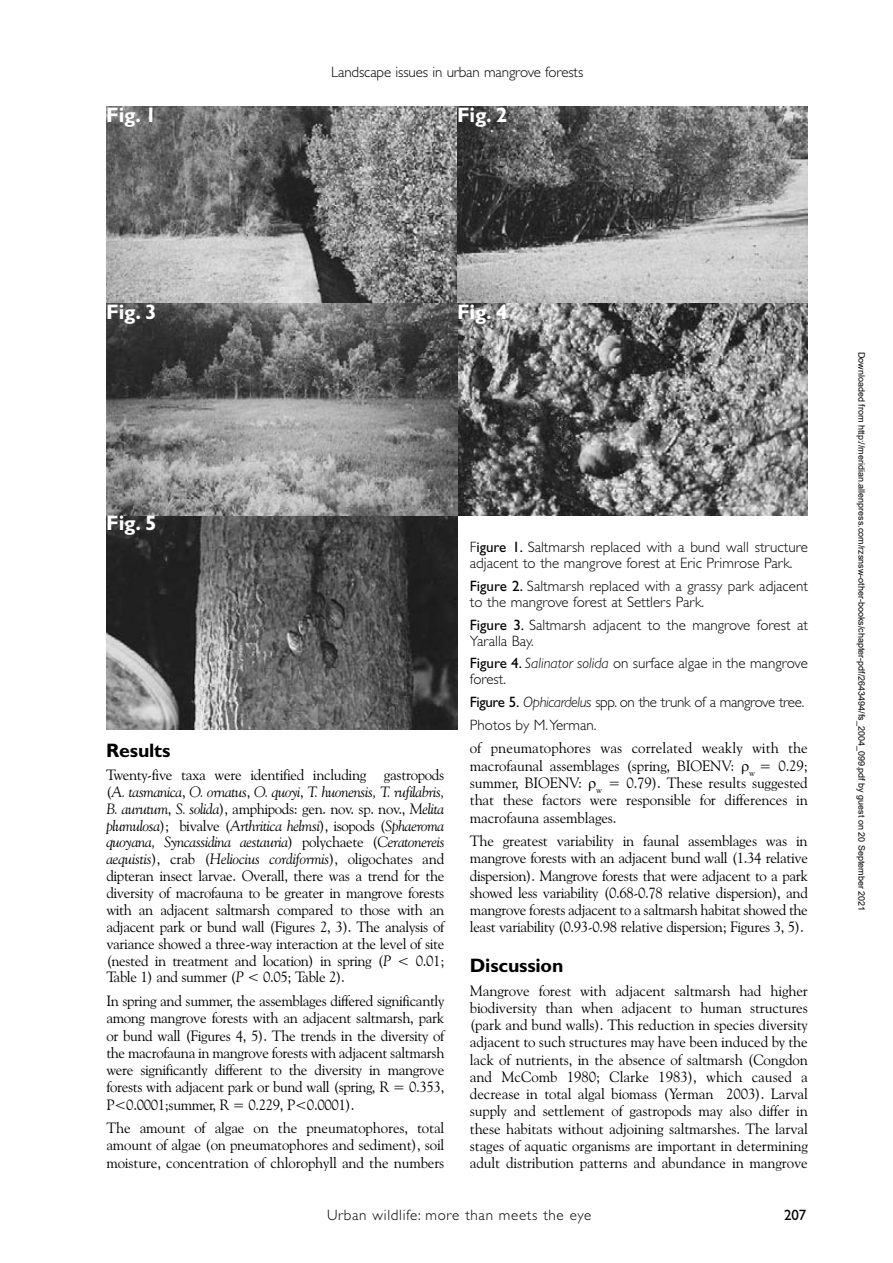
<style>
.page{position:relative;width:893px;height:1263px;background:#fff}
.page>*{position:absolute;margin:0;border:0;box-sizing:border-box;transform-origin:0 0}
.t1{font:700 21px "Gill Sans";letter-spacing:-.01em;color:#fff}
.t2{font:700 19.5px "Gill Sans";letter-spacing:-.01em;color:#000}
.t3{font:15px/17.2px "Goudy Old Style BT";letter-spacing:-.02em;color:#000;text-align:justify}
.t4{font:300 15px/16.2px "Gill Sans";color:#000}
.t5{font:300 15px/22.8px "Gill Sans";letter-spacing:-.025em;color:#000}
.t6{font:300 15px "Gill Sans";letter-spacing:.045em;color:#000}
.t7{font:15px "Gill Sans";color:#000}
.t8{font:9px "Arial";color:#000}
.s1{font-style:italic}
.s2{font-weight:400}
</style>
<div class="page">
<img style="left:106px;top:106px;width:702px;height:410px">
<img style="left:106px;top:516px;width:351px;height:213px">
<h1 class="t1" style="left:106px;top:103px;width:52px">Fig. 1</h1>
<p class="t4" style="left:331px;top:64px;width:254px">Landscape issues in urban mangrove forests</p>
<h1 class="t1" style="left:457px;top:103px;width:52px">Fig. 2</h1>
<h1 class="t1" style="left:106px;top:299px;width:52px">Fig. 3</h1>
<h1 class="t1" style="left:457px;top:299px;width:52px">Fig. 4</h1>
<h1 class="t1" style="left:106px;top:511px;width:52px">Fig. 5</h1>
<h2 class="t2" style="left:106px;top:738px;width:66px">Results</h2>
<p class="t3" style="left:106px;top:766px;width:340px;line-height:16.8px">Twenty-five taxa were identified including gastropods (<span class="s1">A. tasmanica</span>, <span class="s1">O. ornatus</span>, <span class="s1">O. quoyi</span>, <span class="s1">T. huonensis, T. rufilabris, B. aurutum</span>, <span class="s1">S. solida</span>), amphipods: gen. nov. sp. nov., <span class="s1">Melita plumulosa</span>); bivalve (<span class="s1">Arthritica helmsi</span>), isopods (<span class="s1">Sphaeroma quoyana, Syncassidina aestauria</span>) polychaete (<span class="s1">Ceratonereis aequistis</span>), crab (<span class="s1">Heliocius cordiformis</span>), oligochates and dipteran insect larvae. Overall, there was a trend for the diversity of macrofauna to be greater in mangrove forests with an adjacent saltmarsh compared to those with an adjacent park or bund wall (Figures 2, 3). The analysis of variance showed a three-way interaction at the level of site (nested in treatment and location) in spring (<span class="s1">P</span> &lt; 0.01; Table 1) and summer (<span class="s1">P</span> &lt; 0.05; Table 2).</p>
<p class="t3" style="left:106px;top:992px;width:340px">In spring and summer, the assemblages differed significantly among mangrove forests with an adjacent saltmarsh, park or bund wall (Figures 4, 5). The trends in the diversity of the macrofauna in mangrove forests with adjacent saltmarsh were significantly different to the diversity in mangrove forests with adjacent park or bund wall (spring, R = 0.353, P&lt;0.0001;summer, R = 0.229, P&lt;0.0001).</p>
<p class="t3" style="left:106px;top:1119px;width:340px">The amount of algae on the pneumatophores, total amount of algae (on pneumatophores and sediment), soil moisture, concentration of chlorophyll and the numbers</p>
<p class="t4" style="left:470px;top:539px;width:340px">F<span class="s2">igure 1.</span> Saltmarsh replaced with a bund wall structure adjacent to the mangrove forest at Eric Primrose Park.</p>
<p class="t4" style="left:470px;top:578px;width:340px"><span class="s2">Figure 2.</span> Saltmarsh replaced with a grassy park adjacent to the mangrove forest at Settlers Park.</p>
<p class="t4" style="left:470px;top:617px;width:340px"><span class="s2">Figure 3.</span> Saltmarsh adjacent to the mangrove forest at<br>Yaralla Bay.</p>
<p class="t4" style="left:470px;top:655px;width:340px"><span class="s2">Figure 4.</span> <span class="s1">Salinator solida</span> on surface algae in the mangrove forest.</p>
<p class="t5" style="left:470px;top:691px;width:336px"><span class="s2">Figure 5.</span> <span class="s1">Ophicardelus</span> spp. on the trunk of a mangrove tree.<br>Photos by M. Yerman.</p>
<p class="t3" style="left:470px;top:739px;width:340px">of pneumatophores was correlated weakly with the macrofaunal assemblages (spring, BIOENV: <sub>w</sub> = 0.29; summer, BIOENV: <sub>w</sub> = 0.79). These results suggested that these factors were responsible for differences in macrofauna assemblages.</p>
<p class="t3" style="left:470px;top:832px;width:340px">The greatest variability in faunal assemblages was in mangrove forests with an adjacent bund wall (1.34 relative dispersion). Mangrove forests that were adjacent to a park showed less variability (0.68-0.78 relative dispersion), and mangrove forests adjacent to a saltmarsh habitat showed the least variability (0.93-0.98 relative dispersion; Figures 3, 5).</p>
<h2 class="t2" style="left:470px;top:954px;width:95px">Discussion</h2>
<p class="t3" style="left:470px;top:981px;width:340px">Mangrove forest with adjacent saltmarsh had higher biodiversity than when adjacent to human structures (park and bund walls). This reduction in species diversity adjacent to such structures may have been induced by the lack of nutrients, in the absence of saltmarsh (Congdon and McComb 1980; Clarke 1983), which caused a decrease in total algal biomass (Yerman 2003). Larval supply and settlement of gastropods may also differ in these habitats without adjoining saltmarshes. The larval stages of aquatic organisms are important in determining adult distribution patterns and abundance in mangrove</p>
<p class="t6" style="left:327px;top:1206px;width:266px">Urban wildlife: more than meets the eye</p>
<p class="t7" style="left:784px;top:1207px;width:24px">207</p>
<p class="t8" style="left:865px;top:352px;width:561px;rotate:90deg">Downloaded from http://meridian.allenpress.com/rzsnsw-other-books/chapter-pdf/2643494/fs_2004_099.pdf by guest on 20 September 2021</p>
</div>
